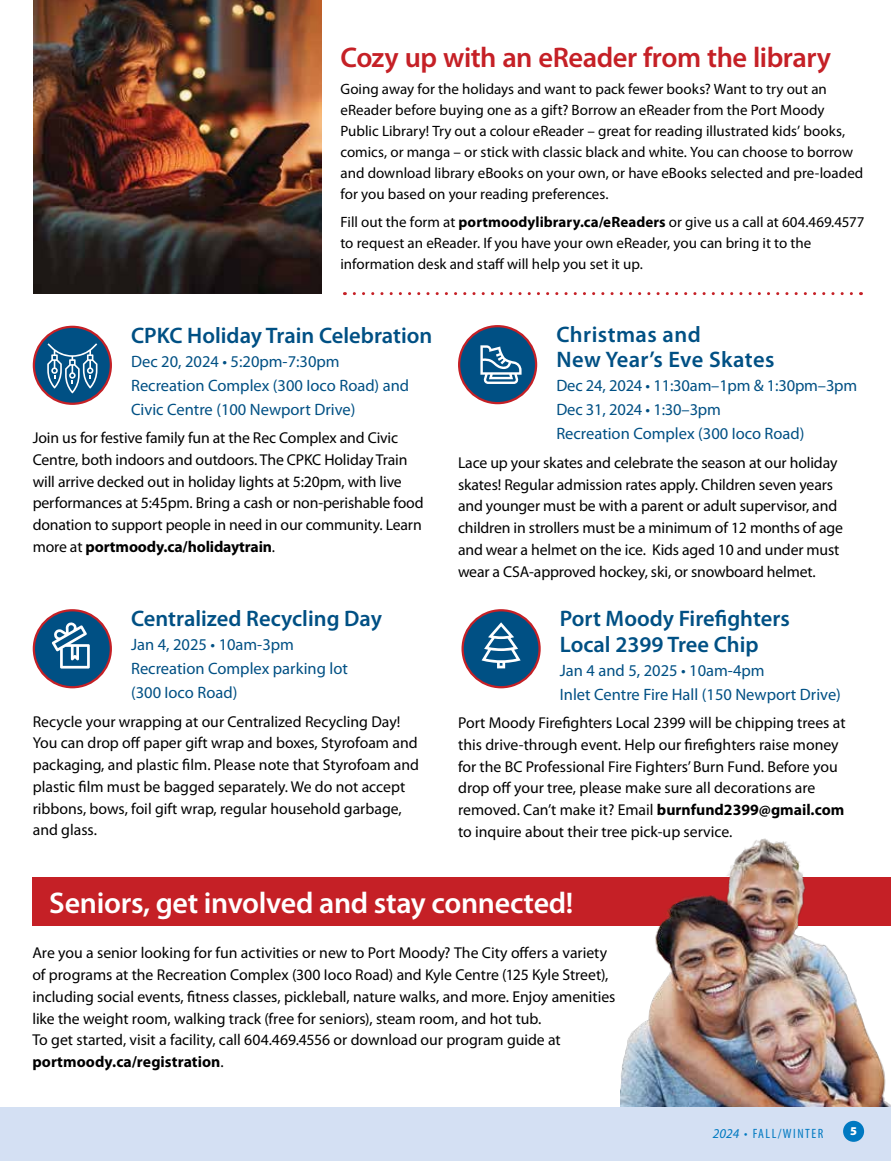
<style>
.page{position:relative;width:891px;height:1161px;background:#fff}
.page>*{position:absolute;margin:0;border:0;box-sizing:border-box;transform-origin:0 0}
.t1{font:600 30px "Myriad Pro";letter-spacing:-.01em;color:#fff}
.t2{font:600 28.5px "Myriad Pro";letter-spacing:-.02em;color:#c52026}
.t3{font:600 22.5px/25.5px "Myriad Pro";color:#005084}
.t4{font:600 22.5px/25.5px "Myriad Pro";letter-spacing:.02em;color:#005084}
.t5{font:16.5px/24px "Myriad Pro";color:#005084}
.t6{font:15.75px/21.8px "Myriad Pro";letter-spacing:-.005em;color:#000}
.t7{font:15px/21px "Myriad Pro";color:#000}
.t8{font:condensed 13.5px "Myriad Pro";letter-spacing:.11em;color:#0079c1}
.t9{font:900 12px "Myriad Pro";color:#fff}
.s1{font-weight:700}
.s2{font-style:italic;font-stretch:normal}
.s3{font-weight:700;font-stretch:normal;font-size:9.9px}
</style>
<div class="page">
<div style="left:32px;top:877px;width:859px;height:49px;background:#c52026"></div>
<img style="left:620px;top:838px;width:271px;height:270px">
<div style="left:0;top:1108px;width:891px;height:53px;background:#d4e0f3"></div>
<div style="left:843px;top:1121px;width:21px;height:21px;background:#0079c1;border-radius:50%"></div>
<img style="left:34px;top:0;width:288px;height:294px">
<svg style="left:344px;top:292px;width:507px;height:3px"></svg>
<div style="left:459px;top:326px;width:77px;height:77px;background:#005084;border-radius:50%"></div>
<div style="left:458px;top:325px;width:79px;height:79px;border:2px solid #c52026;border-radius:50%"></div>
<svg style="left:480px;top:345px;width:42px;height:39px"></svg>
<div style="left:34px;top:327px;width:77px;height:77px;background:#005084;border-radius:50%"></div>
<div style="left:33px;top:326px;width:79px;height:79px;border:2px solid #c52026;border-radius:50%"></div>
<svg style="left:47px;top:343px;width:50px;height:50px"></svg>
<div style="left:463px;top:610px;width:77px;height:77px;background:#005084;border-radius:50%"></div>
<div style="left:462px;top:609px;width:79px;height:79px;border:2px solid #c52026;border-radius:50%"></div>
<svg style="left:482px;top:622px;width:39px;height:46px"></svg>
<div style="left:34px;top:610px;width:77px;height:77px;background:#005084;border-radius:50%"></div>
<div style="left:33px;top:609px;width:79px;height:79px;border:2px solid #c52026;border-radius:50%"></div>
<svg style="left:52px;top:622px;width:38px;height:47px"></svg>
<h2 class="t2" style="left:340px;top:39px;width:492px">Cozy up with an eReader from the library</h2>
<p class="t7" style="left:340px;top:79px;width:524px">Going away for the holidays and want to pack fewer books? Want to try out an eReader before buying one as a gift? Borrow an eReader from the Port Moody Public Library! Try out a colour eReader – great for reading illustrated kids’ books, comics, or manga – or stick with classic black and white. You can choose to borrow and download library eBooks on your own, or have eBooks selected and pre-loaded for you based on your reading preferences.</p>
<p class="t7" style="left:340px;top:211px;width:525px">Fill out the form at <span class="s1">portmoodylibrary.ca/eReaders</span> or give us a call at 604.469.4577 to request an eReader. If you have your own eReader, you can bring it to the information desk and staff will help you set it up.</p>
<h3 class="t3" style="left:131px;top:322px;width:303px">CPKC Holiday Train Celebration</h3>
<p class="t5" style="left:131px;top:349px;width:280px">Dec 20, 2024 • 5:20pm-7:30pm<br>Recreation Complex (300 Ioco Road) and<br>Civic Centre (100 Newport Drive)</p>
<p class="t6" style="left:33px;top:427px;width:392px">Join us for festive family fun at the Rec Complex and Civic Centre, both indoors and outdoors. The CPKC Holiday Train will arrive decked out in holiday lights at 5:20pm, with live performances at 5:45pm. Bring a cash or non-perishable food donation to support people in need in our community. Learn more at <span class="s1">portmoody.ca/holidaytrain</span>.</p>
<h3 class="t3" style="left:131px;top:605px;width:253px">Centralized Recycling Day</h3>
<p class="t5" style="left:131px;top:632px;width:218px">Jan 4, 2025 • 10am-3pm<br>Recreation Complex parking lot (300 Ioco Road)</p>
<p class="t6" style="left:33px;top:710px;width:388px">Recycle your wrapping at our Centralized Recycling Day!<br>You can drop off paper gift wrap and boxes, Styrofoam and packaging, and plastic film. Please note that Styrofoam and plastic film must be bagged separately. We do not accept ribbons, bows, foil gift wrap, regular household garbage, and glass.</p>
<h3 class="t4" style="left:556px;top:321px;width:220px">Christmas and<br>New Year’s Eve Skates</h3>
<p class="t5" style="left:556px;top:374px;width:302px">Dec 24, 2024 • 11:30am–1pm &amp; 1:30pm–3pm<br>Dec 31, 2024 • 1:30–3pm<br>Recreation Complex (300 Ioco Road)</p>
<p class="t6" style="left:458px;top:452px;width:387px">Lace up your skates and celebrate the season at our holiday skates! Regular admission rates apply. Children seven years and younger must be with a parent or adult supervisor, and children in strollers must be a minimum of 12 months of age and wear a helmet on the ice. Kids aged 10 and under must wear a CSA-approved hockey, ski, or snowboard helmet.</p>
<h3 class="t3" style="left:560px;top:605px;width:231px">Port Moody Firefighters<br>Local 2399 Tree Chip</h3>
<p class="t5" style="left:560px;top:658px;width:283px">Jan 4 and 5, 2025 • 10am-4pm<br>Inlet Centre Fire Hall (150 Newport Drive)</p>
<p class="t6" style="left:458px;top:712px;width:389px">Port Moody Firefighters Local 2399 will be chipping trees at this drive-through event. Help our firefighters raise money for the BC Professional Fire Fighters’ Burn Fund. Before you drop off your tree, please make sure all decorations are removed. Can’t make it? Email <span class="s1">burnfund2399@gmail.com </span>to inquire about their tree pick-up service.</p>
<h1 class="t1" style="left:49px;top:884px;width:526px">Seniors, get involved and stay connected!</h1>
<p class="t6" style="left:32px;top:942px;width:585px">Are you a senior looking for fun activities or new to Port Moody? The City offers a variety of programs at the Recreation Complex (300 Ioco Road) and Kyle Centre (125 Kyle Street), including social events, fitness classes, pickleball, nature walks, and more. Enjoy amenities like the weight room, walking track (free for seniors), steam room, and hot tub.<br>To get started, visit a facility, call 604.469.4556 or download our program guide at <span class="s1">portmoody.ca/registration</span>.</p>
<p class="t8" style="left:713px;top:1125px;width:112px"><span class="s2">2024</span> <span class="s3">•</span> FALL/WINTER</p>
<p class="t9" style="left:850px;top:1124px;width:8px">5</p>
</div>
